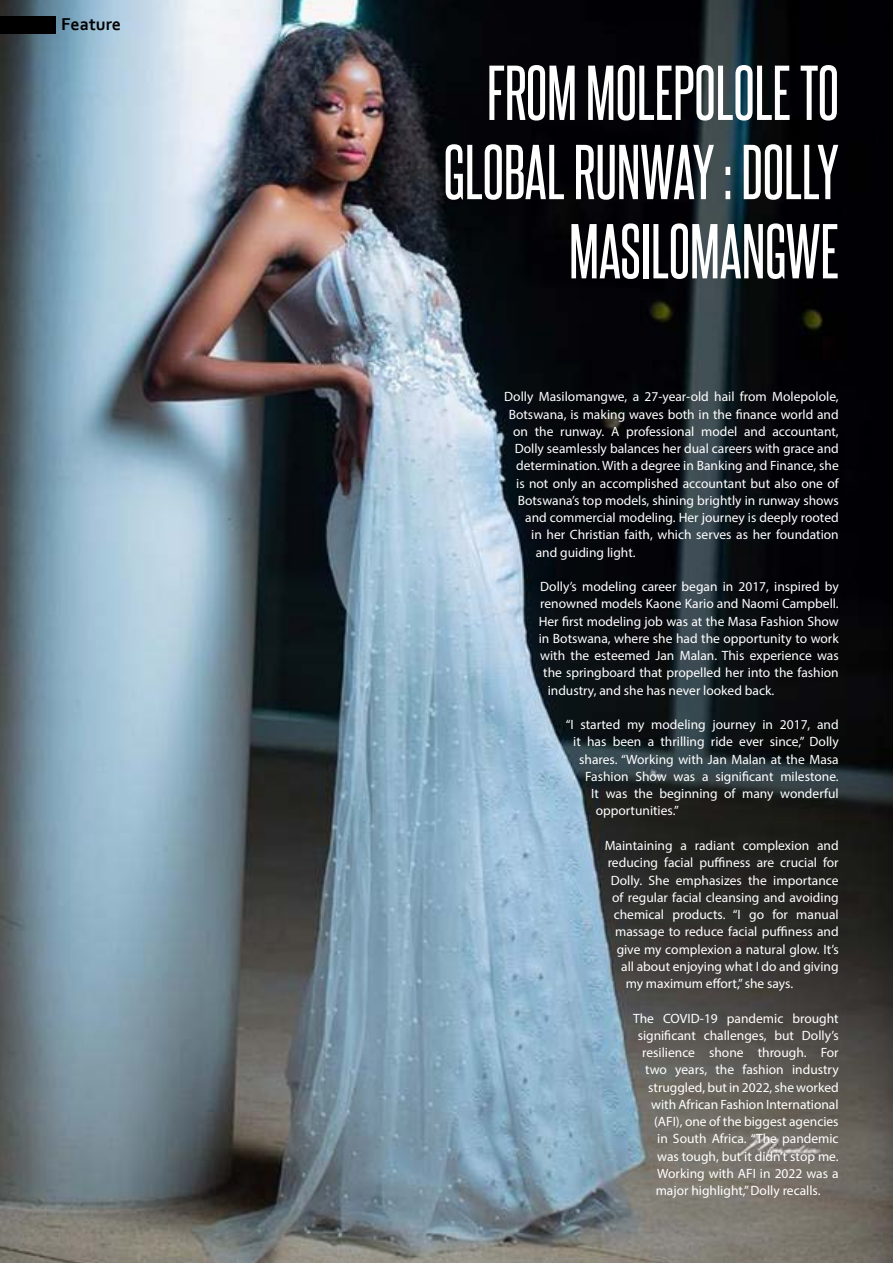
<style>
.page{position:relative;width:893px;height:1263px;background:#fff}
.page>*{position:absolute;margin:0;border:0;box-sizing:border-box;transform-origin:0 0}
.t1{font:66px/79.2px "Steelfish Rg";color:#fff;text-align:right}
.t2{font:700 18px "Corbel";color:#000}
.t3{font:13.5px "Myriad Pro";color:#fff}
</style>
<div class="page">
<img style="left:0;top:0;width:893px;height:1263px">
<div style="left:0;top:17px;width:55px;height:17px;background:#000"></div>
<h2 class="t2" style="left:61px;top:13px;width:62px">Feature</h2>
<h1 class="t1" style="left:444px;top:52px;width:397px">FROM MOLEPOLOLE TO<br>GLOBAL RUNWAY : DOLLY<br>MASILOMANGWE</h1>
<p class="t3" style="left:504px;top:388px;width:336px">Dolly Masilomangwe, a 27-year-old hail from Molepolole,</p>
<p class="t3" style="left:509px;top:406px;width:331px">Botswana, is making waves both in the finance world and</p>
<p class="t3" style="left:513px;top:423px;width:327px">on the runway. A professional model and accountant,</p>
<p class="t3" style="left:515px;top:440px;width:326px">Dolly seamlessly balances her dual careers with grace and</p>
<p class="t3" style="left:516px;top:457px;width:324px">determination. With a degree in Banking and Finance, she</p>
<p class="t3" style="left:516px;top:475px;width:324px">is not only an accomplished accountant but also one of</p>
<p class="t3" style="left:518px;top:492px;width:322px">Botswana’s top models, shining brightly in runway shows</p>
<p class="t3" style="left:525px;top:509px;width:315px">and commercial modeling. Her journey is deeply rooted</p>
<p class="t3" style="left:531px;top:526px;width:309px">in her Christian faith, which serves as her foundation</p>
<p class="t3" style="left:536px;top:544px;width:101px">and guiding light.</p>
<p class="t3" style="left:540px;top:578px;width:300px">Dolly’s modeling career began in 2017, inspired by</p>
<p class="t3" style="left:540px;top:595px;width:300px">renowned models Kaone Kario and Naomi Campbell.</p>
<p class="t3" style="left:539px;top:613px;width:302px">Her first modeling job was at the Masa Fashion Show</p>
<p class="t3" style="left:539px;top:630px;width:302px">in Botswana, where she had the opportunity to work</p>
<p class="t3" style="left:540px;top:647px;width:300px">with the esteemed Jan Malan. This experience was</p>
<p class="t3" style="left:543px;top:665px;width:297px">the springboard that propelled her into the fashion</p>
<p class="t3" style="left:548px;top:682px;width:228px">industry, and she has never looked back.</p>
<p class="t3" style="left:566px;top:716px;width:275px">“I started my modeling journey in 2017, and</p>
<p class="t3" style="left:573px;top:734px;width:267px">it has been a thrilling ride ever since,” Dolly</p>
<p class="t3" style="left:579px;top:751px;width:261px">shares. “Working with Jan Malan at the Masa</p>
<p class="t3" style="left:585px;top:768px;width:255px">Fashion Show was a significant milestone.</p>
<p class="t3" style="left:591px;top:785px;width:249px">It was the beginning of many wonderful</p>
<p class="t3" style="left:596px;top:803px;width:85px">opportunities.”</p>
<p class="t3" style="left:605px;top:837px;width:235px">Maintaining a radiant complexion and</p>
<p class="t3" style="left:608px;top:854px;width:233px">reducing facial puffiness are crucial for</p>
<p class="t3" style="left:611px;top:872px;width:230px">Dolly. She emphasizes the importance</p>
<p class="t3" style="left:612px;top:889px;width:228px">of regular facial cleansing and avoiding</p>
<p class="t3" style="left:614px;top:906px;width:226px">chemical products. “I go for manual</p>
<p class="t3" style="left:615px;top:923px;width:225px">massage to reduce facial puffiness and</p>
<p class="t3" style="left:617px;top:941px;width:224px">give my complexion a natural glow. It’s</p>
<p class="t3" style="left:621px;top:958px;width:219px">all about enjoying what I do and giving</p>
<p class="t3" style="left:626px;top:975px;width:169px">my maximum effort,” she says.</p>
<p class="t3" style="left:633px;top:1010px;width:207px">The COVID-19 pandemic brought</p>
<p class="t3" style="left:638px;top:1027px;width:203px">significant challenges, but Dolly’s</p>
<p class="t3" style="left:642px;top:1044px;width:198px">resilience shone through. For</p>
<p class="t3" style="left:645px;top:1061px;width:195px">two years, the fashion industry</p>
<p class="t3" style="left:648px;top:1079px;width:192px">struggled, but in 2022, she worked</p>
<p class="t3" style="left:651px;top:1096px;width:189px">with African Fashion International</p>
<p class="t3" style="left:654px;top:1113px;width:186px">(AFI), one of the biggest agencies</p>
<p class="t3" style="left:657px;top:1130px;width:183px">in South Africa. “The pandemic</p>
<p class="t3" style="left:657px;top:1148px;width:183px">was tough, but it didn’t stop me.</p>
<p class="t3" style="left:657px;top:1165px;width:183px">Working with AFI in 2022 was a</p>
<p class="t3" style="left:656px;top:1182px;width:166px">major highlight,” Dolly recalls.</p>
</div>
